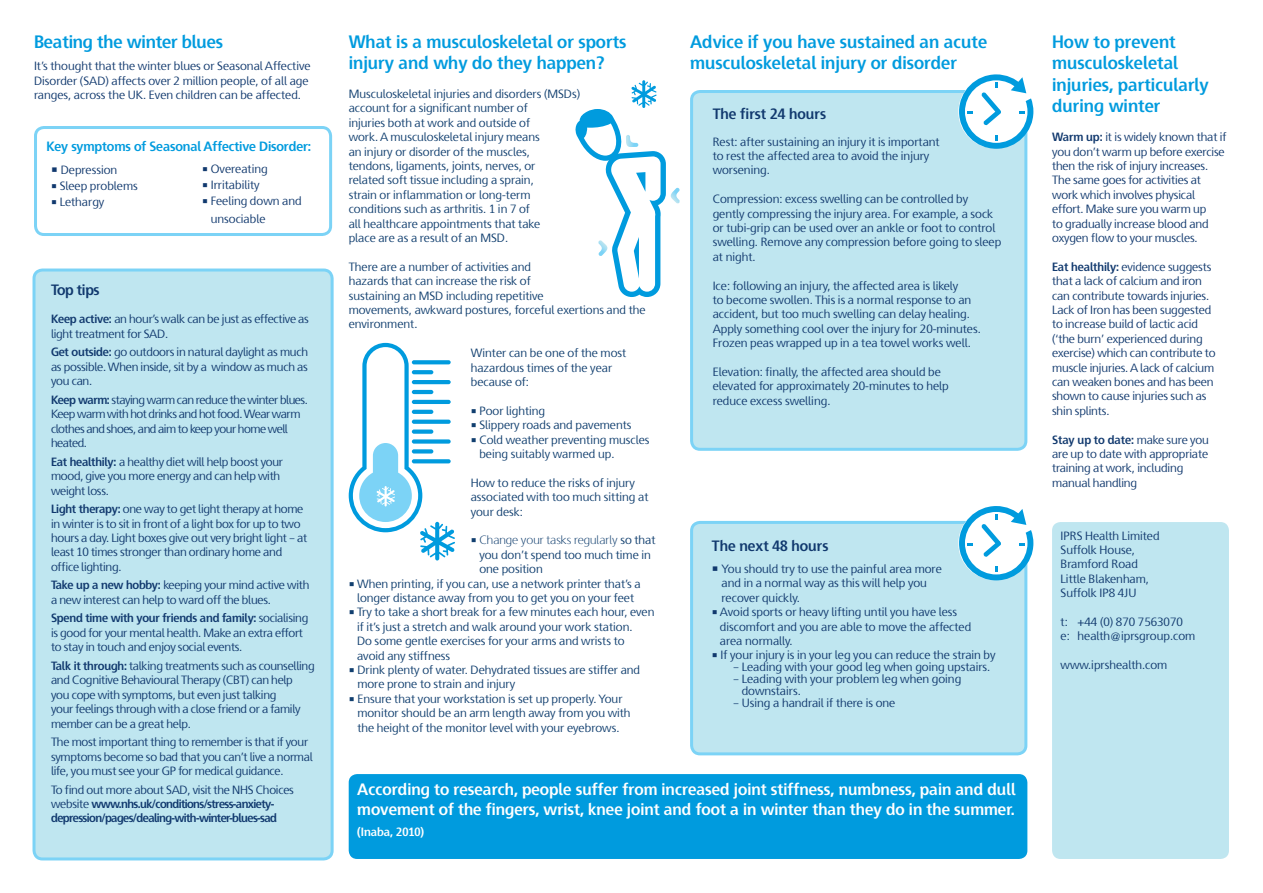
<style>
.page{position:relative;width:1263px;height:893px;background:#fff}
.page>*{position:absolute;margin:0;border:0;box-sizing:border-box;transform-origin:0 0}
.t1{font:700 18px/21.6px "Skanska Sans Pro";color:#009bde}
.t2{font:700 16.5px/19.8px "Skanska Sans Pro";color:#fff}
.t3{font:700 15px "Skanska Sans Pro";color:#11396e}
.t4{font:700 13.5px "Skanska Sans Pro";letter-spacing:-.01em;color:#009bde}
.t5{font:12px/14.4px "Skanska Sans Pro";letter-spacing:-.01em;color:#11396e}
.t6{font:12px/14.4px "Skanska Sans Pro";color:#113f6f}
.t7{font:12px/14.4px "Skanska Sans Pro";letter-spacing:-.04em;color:#11396e}
.t8{font:700 12px/14.4px "Skanska Sans Pro";letter-spacing:-.05em;color:#11396e}
.t9{font:700 12px "Skanska Sans Pro";color:#fff}
.s1{font-size:13.5px}
.s2{font-weight:700}
.s3{font-weight:400}
.s4{font-weight:300}
</style>
<div class="page">
<div style="left:692px;top:92px;width:334px;height:357px;background:#bfe6f0;border-radius:9px"></div>
<div style="left:690px;top:90px;width:337px;height:361px;border:3px solid #7cd3f6;border-radius:9px"></div>
<div style="left:34px;top:126px;width:298px;height:110px;border:3px solid #7cd3f6;border-radius:9px"></div>
<div style="left:34px;top:270px;width:298px;height:589px;background:#bfe6f0;border-radius:9px"></div>
<div style="left:33px;top:269px;width:301px;height:591px;border:3px solid #7cd3f6;border-radius:9px"></div>
<div style="left:349px;top:774px;width:678px;height:85px;background:#009bde;border-radius:9px"></div>
<div style="left:692px;top:522px;width:334px;height:232px;background:#bfe6f0;border-radius:9px"></div>
<div style="left:690px;top:521px;width:337px;height:234px;border:3px solid #7cd3f6;border-radius:9px"></div>
<svg style="left:959px;top:74px;width:74px;height:75px"></svg>
<svg style="left:959px;top:506px;width:74px;height:74px"></svg>
<div style="left:1052px;top:522px;width:177px;height:337px;background:#bfe6f0;border-radius:9px"></div>
<svg style="left:349px;top:343px;width:106px;height:217px"></svg>
<svg style="left:575px;top:80px;width:104px;height:217px"></svg>
<p class="t1" style="left:34px;top:30px;width:190px">Beating the winter blues</p>
<p class="t5" style="left:34px;top:59px;width:278px">It’s thought that the winter blues or Seasonal Affective<br>Disorder (SAD) affects over 2 million people, of all age ranges, across the UK. Even children can be affected.</p>
<p class="t4" style="left:46px;top:139px;width:266px">Key symptoms of Seasonal Affective Disorder:</p>
<p class="t5" style="left:51px;top:162px;width:68px"><span class="s1">•</span> Depression</p>
<p class="t5" style="left:51px;top:179px;width:88px">• Sleep problems</p>
<p class="t5" style="left:51px;top:195px;width:55px">• Lethargy</p>
<p class="t5" style="left:202px;top:161px;width:67px">• Overeating</p>
<p class="t5" style="left:202px;top:178px;width:59px">• Irritability</p>
<p class="t5" style="left:211px;top:192px;width:92px;line-height:18px;text-indent:-9px">• Feeling down and unsociable</p>
<p class="t3" style="left:51px;top:281px;width:50px">Top tips</p>
<p class="t5" style="left:51px;top:312px;width:259px"><span class="s2">Keep active:</span> an hour’s walk can be just as effective as light treatment for SAD.</p>
<p class="t5" style="left:51px;top:345px;width:259px;text-align:justify"><span class="s2">Get outside:</span> go outdoors in natural daylight as much as possible. When inside, sit by a window as much as you can.</p>
<p class="t7" style="left:51px;top:392px;width:258px"><span class="s2">Keep warm:</span> staying warm can reduce the winter blues.<br>Keep warm with hot drinks and hot food. Wear warm clothes and shoes, and aim to keep your home well heated.</p>
<p class="t5" style="left:51px;top:454px;width:234px"><span class="s2">Eat healthily:</span> a healthy diet will help boost your mood, give you more energy and can help with weight loss.</p>
<p class="t5" style="left:51px;top:502px;width:258px"><span class="s2">Light therapy:</span> one way to get light therapy at home in winter is to sit in front of a light box for up to two hours a day. Light boxes give out very bright light – at least 10 times stronger than ordinary home and office lighting.</p>
<p class="t5" style="left:51px;top:578px;width:260px"><span class="s2">Take up a new hobby:</span> keeping your mind active with a new interest can help to ward off the blues.</p>
<p class="t5" style="left:51px;top:611px;width:259px"><span class="s2">Spend time with your friends and family:</span> socialising is good for your mental health. Make an extra effort to stay in touch and enjoy social events.</p>
<p class="t5" style="left:51px;top:658px;width:265px"><span class="s2">Talk it through:</span> talking treatments such as counselling and Cognitive Behavioural Therapy (CBT) can help<br>you cope with symptoms, but even just talking<br>your feelings through with a close friend or a family member can be a great help.</p>
<p class="t5" style="left:51px;top:735px;width:263px">The most important thing to remember is that if your symptoms become so bad that you can’t live a normal life, you must see your GP for medical guidance.</p>
<p class="t8" style="left:51px;top:782px;width:244px"><span class="s3">To find out more about SAD, visit the NHS Choices website</span> www.nhs.uk/conditions/stress-anxiety&shy;depression/pages/dealing-with-winter-blues-sad</p>
<p class="t1" style="left:349px;top:30px;width:279px">What is a musculoskeletal or sports injury and why do they happen?</p>
<p class="t6" style="left:349px;top:86px;width:233px">Musculoskeletal injuries and disorders (MSDs) account for a significant number of<br>injuries both at work and outside of<br>work. A musculoskeletal injury means<br>an injury or disorder of the muscles,<br>tendons, ligaments, joints, nerves, or<br>related soft tissue including a sprain,<br>strain or inflammation or long-term conditions such as arthritis. 1 in 7 of<br>all healthcare appointments that take<br>place are as a result of an MSD.</p>
<p class="t6" style="left:349px;top:259px;width:298px">There are a number of activities and<br>hazards that can increase the risk of<br>sustaining an MSD including repetitive<br>movements, awkward postures, forceful exertions and the environment.</p>
<p class="t6" style="left:471px;top:346px;width:157px">Winter can be one of the most hazardous times of the year because of:</p>
<p class="t6" style="left:471px;top:403px;width:76px">• Poor lighting</p>
<p class="t6" style="left:471px;top:418px;width:162px">• Slippery roads and pavements</p>
<p class="t6" style="left:479px;top:432px;width:172px;text-indent:-9px">• Cold weather preventing muscles being suitably warmed up.</p>
<p class="t6" style="left:471px;top:475px;width:179px">How to reduce the risks of injury associated with too much sitting at your desk:</p>
<p class="t6" style="left:479px;top:533px;width:178px;text-indent:-9px">• <span class="s4">Change your tasks regularly</span> so that you don’t spend too much time in one position</p>
<p class="t6" style="left:349px;top:576px;width:294px;text-align:center">• When printing, if you can, use a network printer that’s a longer distance away from you to get you on your feet</p>
<p class="t6" style="left:357px;top:605px;width:299px;text-indent:-8px">• Try to take a short break for a few minutes each hour, even if it’s just a stretch and walk around your work station.<br>Do some gentle exercises for your arms and wrists to avoid any stiffness</p>
<p class="t6" style="left:357px;top:662px;width:284px;text-indent:-9px">• Drink plenty of water. Dehydrated tissues are stiffer and more prone to strain and injury</p>
<p class="t6" style="left:357px;top:691px;width:275px;text-indent:-9px">• Ensure that your workstation is set up properly. Your monitor should be an arm length away from you with the height of the monitor level with your eyebrows.</p>
<p class="t1" style="left:690px;top:30px;width:299px">Advice if you have sustained an acute musculoskeletal injury or disorder</p>
<p class="t3" style="left:713px;top:105px;width:115px">The first 24 hours</p>
<p class="t5" style="left:713px;top:134px;width:228px">Rest: after sustaining an injury it is important to rest the affected area to avoid the injury worsening.</p>
<p class="t5" style="left:713px;top:192px;width:290px">Compression: excess swelling can be controlled by gently compressing the injury area. For example, a sock or tubi-grip can be used over an ankle or foot to control swelling. Remove any compression before going to sleep at night.</p>
<p class="t5" style="left:713px;top:278px;width:270px">Ice: following an injury, the affected area is likely<br>to become swollen. This is a normal response to an accident, but too much swelling can delay healing.<br>Apply something cool over the injury for 20-minutes.<br>Frozen peas wrapped up in a tea towel works well.</p>
<p class="t5" style="left:713px;top:365px;width:237px">Elevation: finally, the affected area should be elevated for approximately 20-minutes to help reduce excess swelling.</p>
<p class="t3" style="left:712px;top:537px;width:118px">The next 48 hours</p>
<p class="t5" style="left:721px;top:562px;width:222px;text-indent:-10px"><span class="s1">•</span> You should try to use the painful area more and in a normal way as this will help you recover quickly.</p>
<p class="t5" style="left:720px;top:605px;width:253px;text-indent:-8px">• Avoid sports or heavy lifting until you have less discomfort and you are able to move the affected area normally.</p>
<p class="t5" style="left:712px;top:648px;width:285px">• If your injury is in your leg you can reduce the strain by</p>
<p class="t5" style="left:733px;top:660px;width:259px">– Leading with your good leg when going upstairs.</p>
<p class="t5" style="left:742px;top:673px;width:221px;line-height:12px;text-indent:-9px">– Leading with your problem leg when going downstairs.</p>
<p class="t5" style="left:733px;top:696px;width:164px">– Using a handrail if there is one</p>
<p class="t2" style="left:357px;top:779px;width:660px">According to research, people suffer from increased joint stiffness, numbness, pain and dull movement of the fingers, wrist, knee joint and foot a in winter than they do in the summer.</p>
<p class="t9" style="left:357px;top:825px;width:68px">(Inaba, 2010)</p>
<p class="t1" style="left:1052px;top:30px;width:158px">How to prevent musculoskeletal injuries, particularly during winter</p>
<p class="t5" style="left:1052px;top:130px;width:176px"><span class="s2">Warm up:</span> it is widely known that if you don’t warm up before exercise then the risk of injury increases.<br>The same goes for activities at work which involves physical effort. Make sure you warm up<br>to gradually increase blood and oxygen flow to your muscles.</p>
<p class="t5" style="left:1052px;top:259px;width:165px"><span class="s2">Eat healthily:</span> evidence suggests that a lack of calcium and iron can contribute towards injuries.<br>Lack of Iron has been suggested to increase build of lactic acid (‘the burn’ experienced during exercise) which can contribute to muscle injuries. A lack of calcium can weaken bones and has been shown to cause injuries such as shin splints.</p>
<p class="t5" style="left:1052px;top:432px;width:158px"><span class="s2">Stay up to date:</span> make sure you are up to date with appropriate training at work, including manual handling</p>
<p class="t5" style="left:1060px;top:528px;width:101px">IPRS Health Limited</p>
<p class="t5" style="left:1060px;top:542px;width:79px">Suffolk House,<br>Bramford Road</p>
<p class="t5" style="left:1060px;top:571px;width:90px">Little Blakenham,<br>Suffolk IP8 4JU</p>
<p class="t5" style="left:1060px;top:614px;width:124px">t: +44 (0) 870 7563070</p>
<p class="t5" style="left:1060px;top:629px;width:136px">e: health@iprsgroup.com</p>
<p class="t5" style="left:1060px;top:658px;width:108px">www.iprshealth.com</p>
</div>
